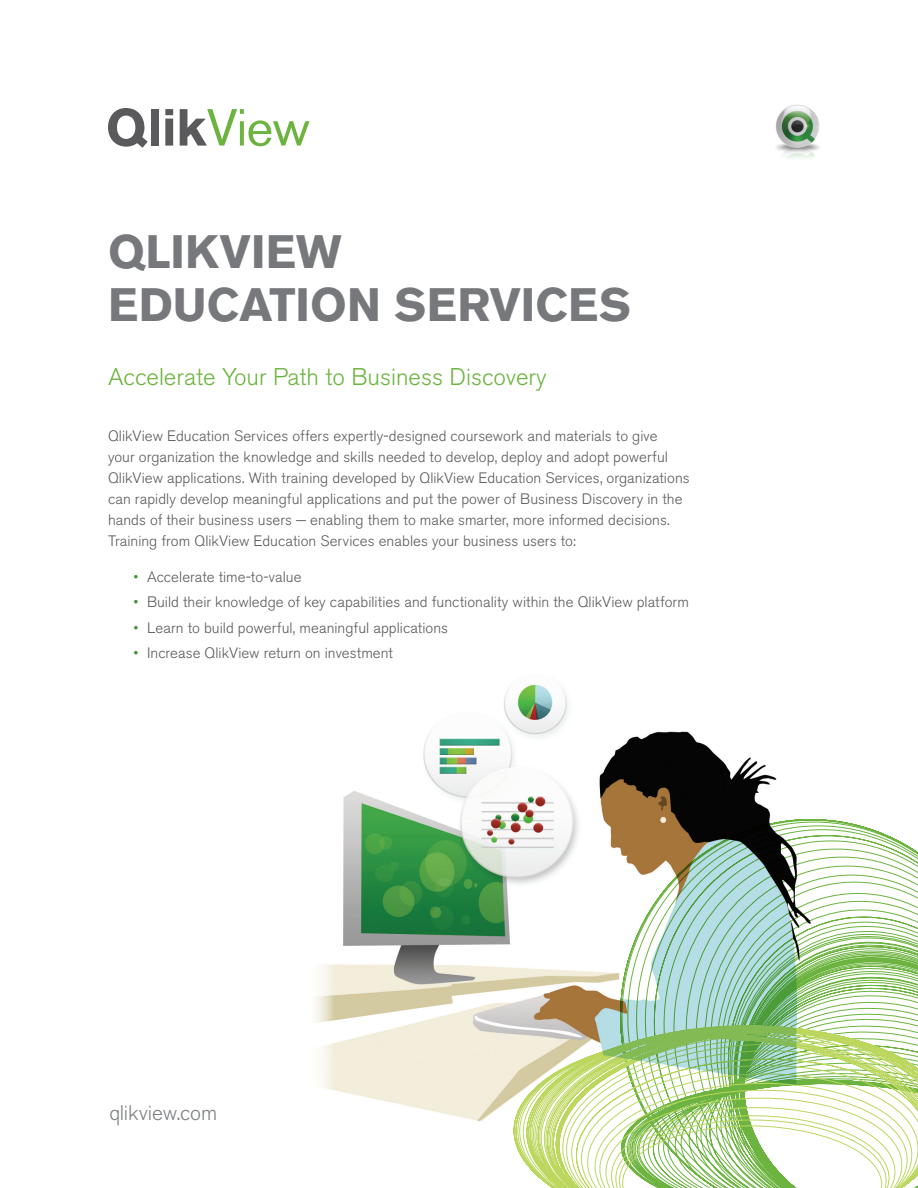
<style>
.page{position:relative;width:918px;height:1188px;background:#fff}
.page>*{position:absolute;margin:0;border:0;box-sizing:border-box;transform-origin:0 0}
.t1{font:700 46.5px/52.5px "Akzidenz Grotesk BQ";letter-spacing:.005em;color:#76787b}
.t2{font:300 24px "Akzidenz Grotesk BQ";color:#6cb43f}
.WEBSITE{font:300 21px "Akzidenz Grotesk BQ";letter-spacing:-.005em;color:#7e8083}
.BODY{font:300 15px/21px "Akzidenz Grotesk BQ";letter-spacing:.005em;color:#5a5a5d}
.BULLET{font:300 15px "Akzidenz Grotesk BQ";letter-spacing:.005em;color:#5a5a5d}
.s1{color:#3f9537}
</style>
<div class="page">
<svg style="left:826px;top:819px;width:92px;height:189px"></svg>
<svg style="left:523px;top:1008px;width:395px;height:180px"></svg>
<img style="left:334px;top:684px;width:492px;height:476px">
<div style="left:151px;top:109px;width:8px;height:37px;background:#5a5a5d"></div>
<svg style="left:165px;top:109px;width:8px;height:37px"></svg>
<svg style="left:180px;top:109px;width:130px;height:37px"></svg>
<svg style="left:108px;top:108px;width:40px;height:40px"></svg>
<img style="left:775px;top:104px;width:45px;height:55px">
<p class="t1" style="left:108px;top:226px;width:525px">QLIKVIEW<br>EDUCATION SERVICES</p>
<p class="t2" style="left:108px;top:363px;width:440px">Accelerate Your Path to Business Discovery</p>
<p class="BODY" style="left:108px;top:426px;width:583px">QlikView Education Services offers expertly-designed coursework and materials to give<br>your organization the knowledge and skills needed to develop, deploy and adopt powerful QlikView applications. With training developed by QlikView Education Services, organizations can rapidly develop meaningful applications and put the power of Business Discovery in the hands of their business users — enabling them to make smarter, more informed decisions.</p>
<p class="BODY" style="left:108px;top:531px;width:469px">Training from QlikView Education Services enables your business users to:</p>
<p class="BULLET" style="left:134px;top:568px;width:170px"><span class="s1">•</span> Accelerate time-to-value</p>
<p class="BULLET" style="left:134px;top:594px;width:557px"><span class="s1">•</span> Build their knowledge of key capabilities and functionality within the QlikView platform</p>
<p class="BULLET" style="left:134px;top:619px;width:316px"><span class="s1">•</span> Learn to build powerful, meaningful applications</p>
<p class="BULLET" style="left:134px;top:644px;width:261px"><span class="s1">•</span> Increase QlikView return on investment</p>
<p class="WEBSITE" style="left:109px;top:1100px;width:109px">qlikview.com</p>
</div>
